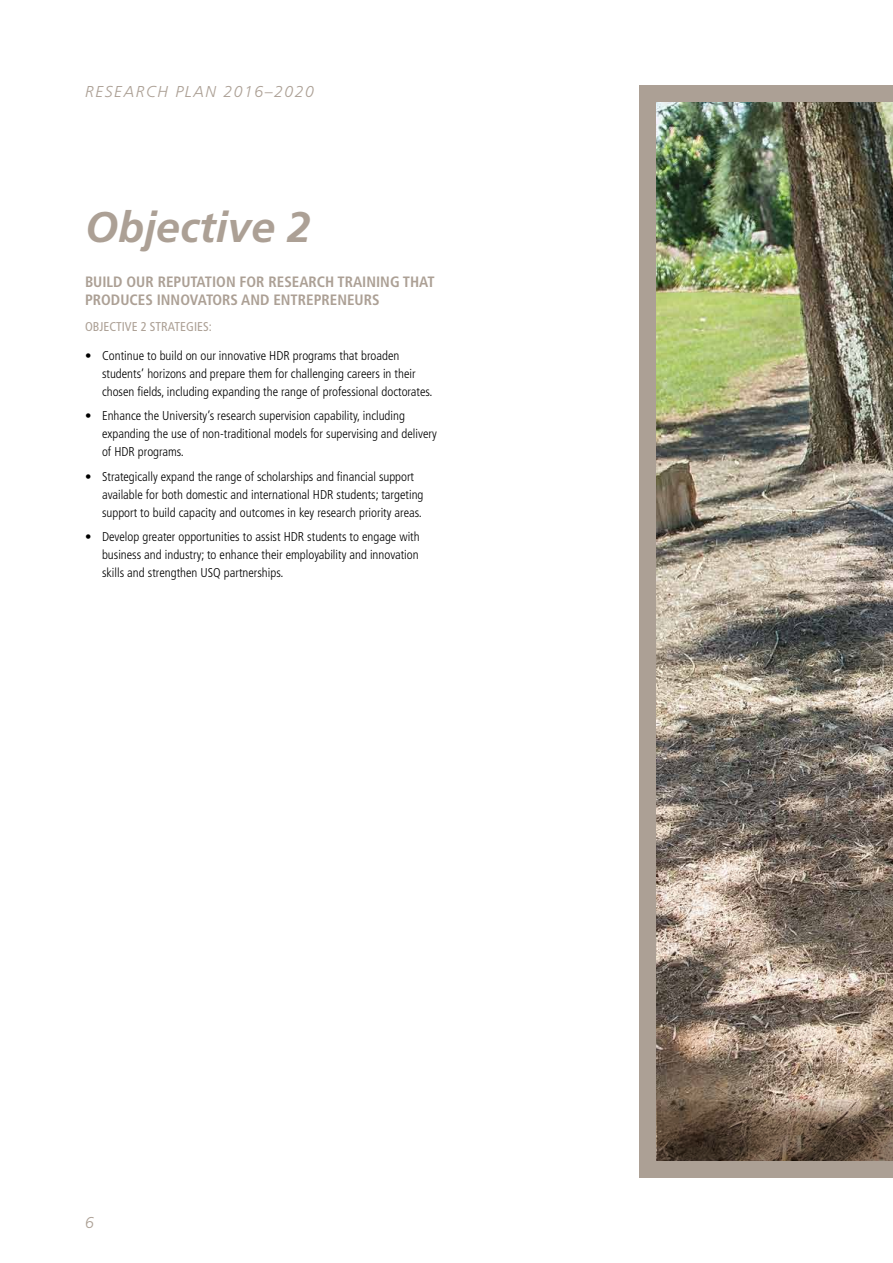
<style>
.page{position:relative;width:893px;height:1263px;background:#fff}
.page>*{position:absolute;margin:0;border:0;box-sizing:border-box;transform-origin:0 0}
.t1{font:italic 700 42.75px "Frutiger LT";color:#aca095}
.t2{font:italic 300 15.75px "Frutiger LT";letter-spacing:.1em;color:#aca095}
.t3{font:700 condensed 15px/18px "Frutiger LT";color:#aca095}
.t4{font:300 condensed 12.75px/18px "Frutiger LT";color:#000}
.t5{font:condensed 12.75px "Frutiger LT";color:#aca095}
</style>
<div class="page">
<div style="left:640px;top:85px;width:253px;height:1093px;background:#aca095"></div>
<img style="left:657px;top:102px;width:236px;height:995px">
<svg style="left:657px;top:1097px;width:236px;height:64px;background:#6a5747"></svg>
<p class="t2" style="left:85px;top:82px;width:230px">RESEARCH PLAN 2016–2020</p>
<h1 class="t1" style="left:85px;top:202px;width:227px">Objective 2</h1>
<p class="t3" style="left:85px;top:273px;width:351px">BUILD OUR REPUTATION FOR RESEARCH TRAINING THAT<br>PRODUCES INNOVATORS AND ENTREPRENEURS</p>
<p class="t5" style="left:85px;top:320px;width:128px">OBJECTIVE 2 STRATEGIES:</p>
<p class="t4" style="left:102px;top:347px;width:332px;text-indent:-17px">• Continue to build on our innovative HDR programs that broaden students’ horizons and prepare them for challenging careers in their chosen fields, including expanding the range of professional doctorates.</p>
<p class="t4" style="left:102px;top:407px;width:336px;text-indent:-17px">• Enhance the University’s research supervision capability, including expanding the use of non-traditional models for supervising and delivery of HDR programs.</p>
<p class="t4" style="left:102px;top:468px;width:323px;text-indent:-17px">• Strategically expand the range of scholarships and financial support available for both domestic and international HDR students; targeting support to build capacity and outcomes in key research priority areas.</p>
<p class="t4" style="left:102px;top:528px;width:319px;text-align:justify;text-indent:-17px">• Develop greater opportunities to assist HDR students to engage with business and industry; to enhance their employability and innovation skills and strengthen USQ partnerships.</p>
<p class="t2" style="left:85px;top:1213px;width:10px">6</p>
</div>
